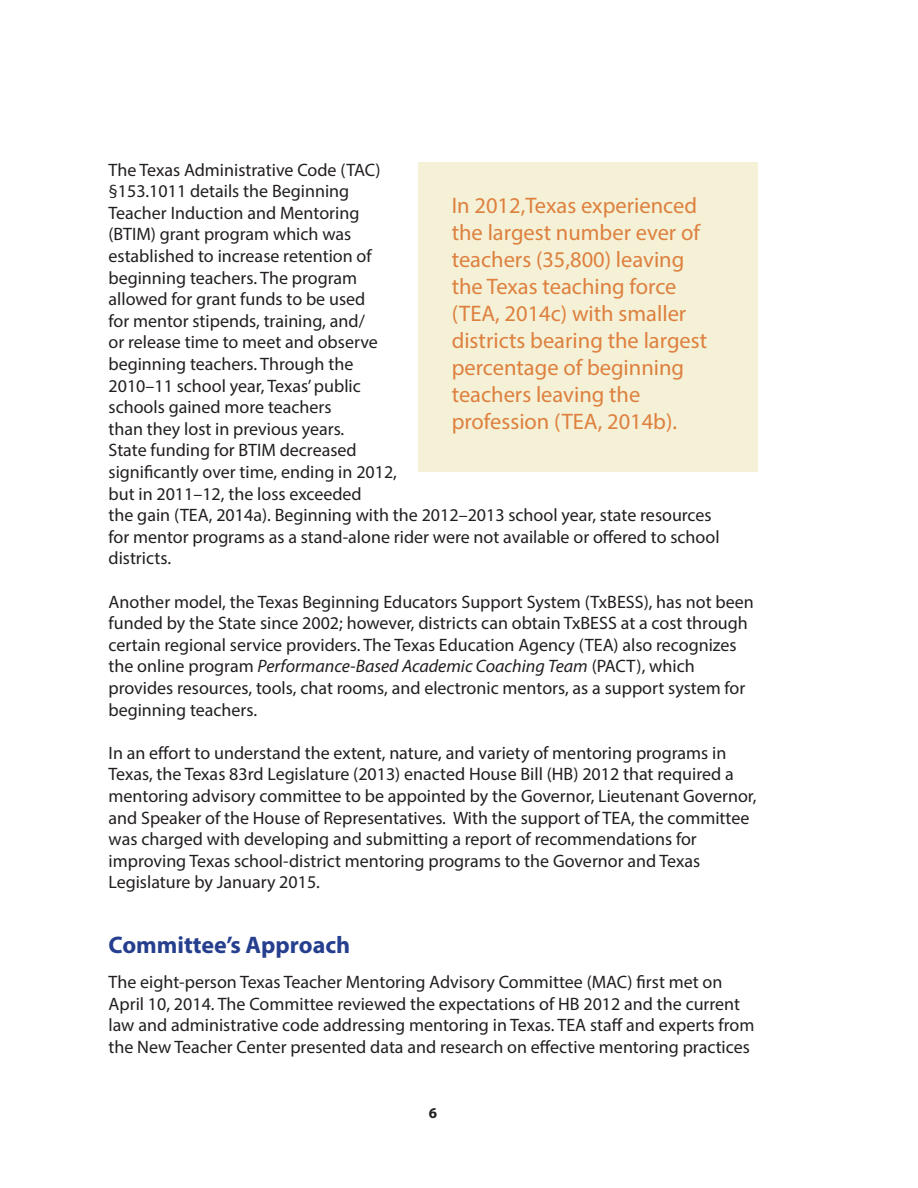
<style>
.page{position:relative;width:918px;height:1188px;background:#fff}
.page>*{position:absolute;margin:0;border:0;box-sizing:border-box;transform-origin:0 0}
.heading_1{font:700 24px "Myriad Pro";color:#253f8e}
.t1{font:22.5px/27px "Myriad Pro";color:#de803e}
.t2{font:18px/21.6px "Myriad Pro";color:#231f20}
.t3{font:700 15px "Myriad Pro";color:#231f20}
.s1{font-style:italic}
</style>
<div class="page">
<div style="left:418px;top:162px;width:339px;height:309px;background:#f4f1d7"></div>
<p class="t2" style="left:109px;top:158px;width:613px">The Texas Administrative Code (TAC)<br>§153.1011 details the Beginning<br>Teacher Induction and Mentoring<br>(BTIM) grant program which was<br>established to increase retention of<br>beginning teachers. The program<br>allowed for grant funds to be used<br>for mentor stipends, training, and/<br>or release time to meet and observe<br>beginning teachers. Through the<br>2010–11 school year, Texas’ public<br>schools gained more teachers<br>than they lost in previous years.<br>State funding for BTIM decreased<br>significantly over time, ending in 2012,<br>but in 2011–12, the loss exceeded<br>the gain (TEA, 2014a). Beginning with the 2012–2013 school year, state resources for mentor programs as a stand-alone rider were not available or offered to school districts.</p>
<p class="t2" style="left:109px;top:590px;width:647px">Another model, the Texas Beginning Educators Support System (TxBESS), has not been funded by the State since 2002; however, districts can obtain TxBESS at a cost through certain regional service providers. The Texas Education Agency (TEA) also recognizes the online program <span class="s1">Performance-Based Academic Coaching Team</span> (PACT), which provides resources, tools, chat rooms, and electronic mentors, as a support system for beginning teachers.</p>
<p class="t2" style="left:109px;top:742px;width:650px">In an effort to understand the extent, nature, and variety of mentoring programs in Texas, the Texas 83rd Legislature (2013) enacted House Bill (HB) 2012 that required a mentoring advisory committee to be appointed by the Governor, Lieutenant Governor, and Speaker of the House of Representatives. With the support of TEA, the committee was charged with developing and submitting a report of recommendations for improving Texas school-district mentoring programs to the Governor and Texas Legislature by January 2015.</p>
<p class="t1" style="left:452px;top:191px;width:257px">In 2012,Texas experienced the largest number ever of teachers (35,800) leaving the Texas teaching force (TEA, 2014c) with smaller districts bearing the largest percentage of beginning teachers leaving the profession (TEA, 2014b).</p>
<p class="heading_1" style="left:109px;top:929px;width:243px">Committee’s Approach</p>
<p class="t2" style="left:109px;top:971px;width:647px">The eight-person Texas Teacher Mentoring Advisory Committee (MAC) first met on April 10, 2014. The Committee reviewed the expectations of HB 2012 and the current law and administrative code addressing mentoring in Texas. TEA staff and experts from the New Teacher Center presented data and research on effective mentoring practices</p>
<p class="t3" style="left:429px;top:1103px;width:10px">6</p>
</div>
